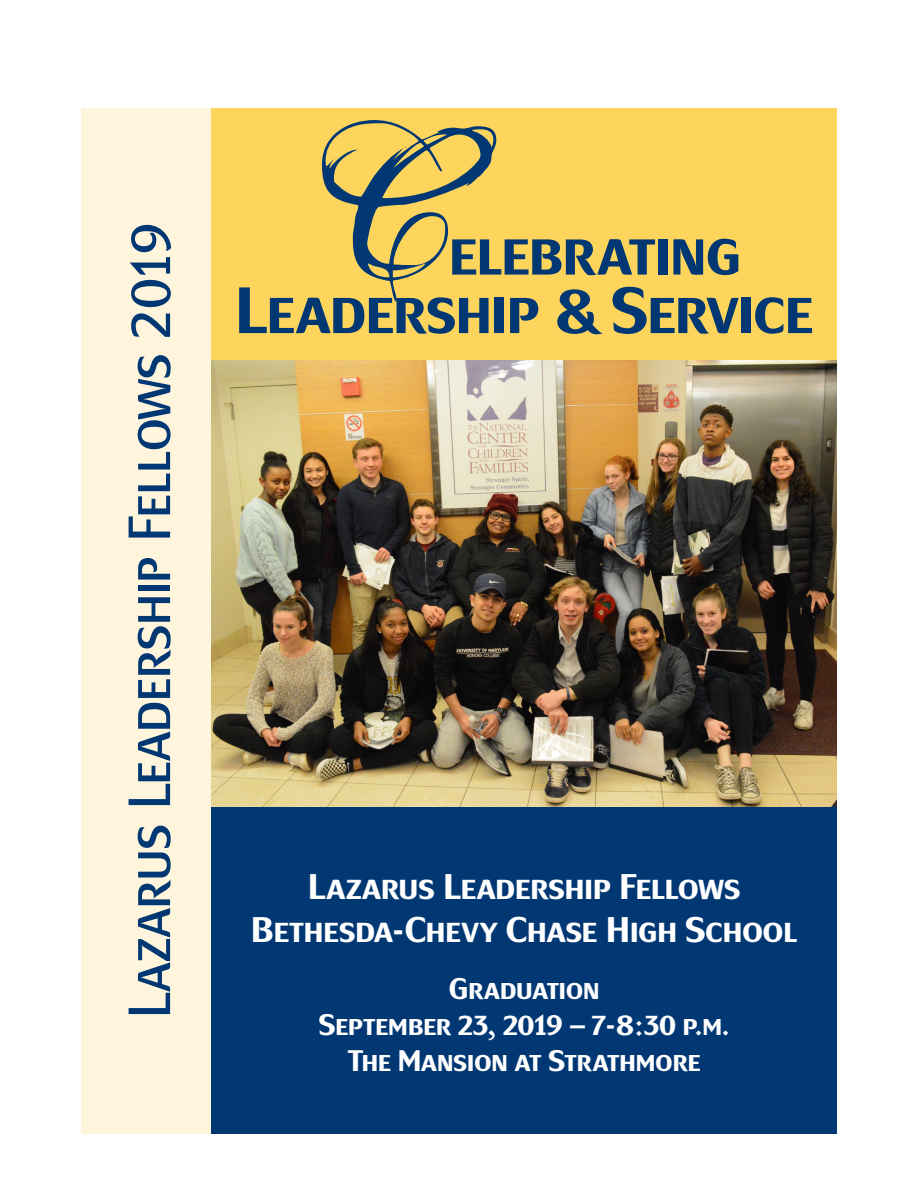
<style>
.page{position:relative;width:918px;height:1188px;background:#fff}
.page>*{position:absolute;margin:0;border:0;box-sizing:border-box;transform-origin:0 0}
.t1{font:231px "Selfish";color:#013874}
.t2{font:66px/58.5px "Mondialmedium Caps Mediumcaps";letter-spacing:-.01em;color:#013874}
.t3{font:60px "Mondiallight Caps Lightcaps";color:#013874}
.t4{font:36px/43.2px "Mondialmedium Caps Mediumcaps";letter-spacing:-.005em;color:#fff;text-align:center}
.t5{font:30px/36px "Mondialmedium Caps Mediumcaps";color:#fff;text-align:center}
</style>
<div class="page">
<div style="left:81px;top:108px;width:131px;height:1025px;background:#fef5dc"></div>
<div style="left:212px;top:108px;width:625px;height:265px;background:#fed55c"></div>
<div style="left:212px;top:770px;width:625px;height:364px;background:#013874"></div>
<img style="left:212px;top:361px;width:625px;height:445px">
<p class="t3" style="left:115px;top:1019px;width:798px;rotate:-90deg">Lazarus Leadership Fellows 2019</p>
<p class="t1" style="left:308px;top:75px;width:146px">C</p>
<p class="t2" style="left:235px;top:222px;width:581px;text-indent:214px">elebrating<br>Leadership &amp; Service</p>
<p class="t4" style="left:251px;top:865px;width:548px">Lazarus Leadership Fellows<br>Bethesda-Chevy Chase High School</p>
<p class="t5" style="left:319px;top:970px;width:412px">Graduation<br>September 23, 2019 – 7-8:30 p.m.<br>The Mansion at Strathmore</p>
</div>
